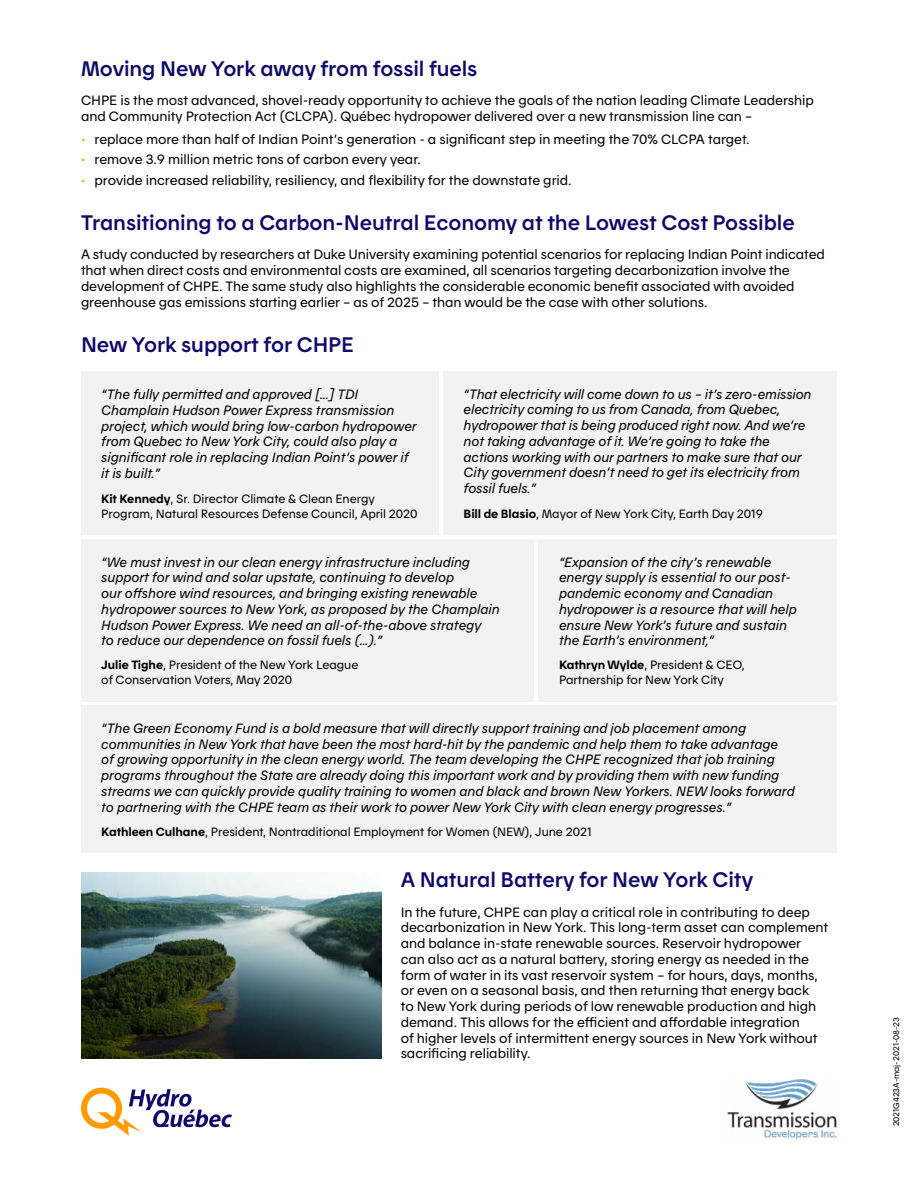
<style>
.page{position:relative;width:918px;height:1188px;background:#fff}
.page>*{position:absolute;margin:0;border:0;box-sizing:border-box;transform-origin:0 0}
.t1{font:21px "Hydro Quebec Demi";letter-spacing:-.005em;color:#0f096c}
.t2{font:13.5px/15.8px "Hydro Quebec Italique";letter-spacing:-.005em;color:#000}
.t3{font:13.5px/15.8px "Hydro Quebec Normal";letter-spacing:-.005em;color:#000}
.t4{font:12px/15px "Hydro Quebec Normal";letter-spacing:-.005em;color:#000}
.t5{font:8.25px "Hydro Quebec Normal";letter-spacing:-.005em;color:#000}
.s1{color:#ff9b00}
.s2{font-family:"Hydro Quebec Gras"}
</style>
<div class="page">
<svg style="left:81px;top:1088px;width:151px;height:48px"></svg>
<img style="left:81px;top:872px;width:301px;height:186px">
<div style="left:443px;top:372px;width:394px;height:163px;background:#f2f2f2"></div>
<img style="left:727px;top:1079px;width:110px;height:61px">
<div style="left:539px;top:539px;width:298px;height:163px;background:#f2f2f2"></div>
<div style="left:81px;top:539px;width:453px;height:163px;background:#f2f2f2"></div>
<div style="left:81px;top:706px;width:756px;height:147px;background:#f2f2f2"></div>
<div style="left:81px;top:372px;width:358px;height:163px;background:#f2f2f2"></div>
<h2 class="t1" style="left:81px;top:56px;width:398px">Moving New York away from fossil fuels</h2>
<p class="t3" style="left:81px;top:92px;width:734px">CHPE is the most advanced, shovel-ready opportunity to achieve the goals of the nation leading Climate Leadership and Community Protection Act (CLCPA). Québec hydropower delivered over a new transmission line can –</p>
<p class="t3" style="left:81px;top:131px;width:670px"><span class="s1">•</span> replace more than half of Indian Point’s generation - a significant step in meeting the 70% CLCPA target.</p>
<p class="t3" style="left:81px;top:151px;width:341px"><span class="s1">•</span> remove 3.9 million metric tons of carbon every year.</p>
<p class="t3" style="left:81px;top:172px;width:492px"><span class="s1">•</span> provide increased reliability, resiliency, and flexibility for the downstate grid.</p>
<h2 class="t1" style="left:81px;top:210px;width:715px">Transitioning to a Carbon-Neutral Economy at the Lowest Cost Possible</h2>
<p class="t3" style="left:81px;top:247px;width:746px">A study conducted by researchers at Duke University examining potential scenarios for replacing Indian Point indicated that when direct costs and environmental costs are examined, all scenarios targeting decarbonization involve the development of CHPE. The same study also highlights the considerable economic benefit associated with avoided greenhouse gas emissions starting earlier – as of 2025 – than would be the case with other solutions.</p>
<h2 class="t1" style="left:81px;top:332px;width:274px">New York support for CHPE</h2>
<p class="t2" style="left:101px;top:386px;width:317px">“The fully permitted and approved […] TDI Champlain Hudson Power Express transmission project, which would bring low-carbon hydropower from Quebec to New York City, could also play a significant role in replacing Indian Point’s power if it is built.”</p>
<p class="t4" style="left:101px;top:491px;width:318px"><span class="s2">Kit Kennedy</span>, Sr. Director Climate &amp; Clean Energy<br>Program, Natural Resources Defense Council, April 2020</p>
<p class="t2" style="left:464px;top:386px;width:349px">“That electricity will come down to us – it’s zero-emission electricity coming to us from Canada, from Quebec, hydropower that is being produced right now. And we’re not taking advantage of it. We’re going to take the actions working with our partners to make sure that our City government doesn’t need to get its electricity from fossil fuels.”</p>
<p class="t4" style="left:464px;top:506px;width:301px"><span class="s2">Bill de Blasio</span>, Mayor of New York City, Earth Day 2019</p>
<p class="t2" style="left:101px;top:554px;width:400px">“We must invest in our clean energy infrastructure including support for wind and solar upstate, continuing to develop<br>our offshore wind resources, and bringing existing renewable hydropower sources to New York, as proposed by the Champlain Hudson Power Express. We need an all-of-the-above strategy<br>to reduce our dependence on fossil fuels (…).”</p>
<p class="t4" style="left:101px;top:657px;width:259px"><span class="s2">Julie Tighe</span>, President of the New York League of Conservation Voters, May 2020</p>
<p class="t2" style="left:101px;top:720px;width:695px">“The Green Economy Fund is a bold measure that will directly support training and job placement among communities in New York that have been the most hard-hit by the pandemic and help them to take advantage<br>of growing opportunity in the clean energy world. The team developing the CHPE recognized that job training programs throughout the State are already doing this important work and by providing them with new funding streams we can quickly provide quality training to women and black and brown New Yorkers. NEW looks forward to partnering with the CHPE team as their work to power New York City with clean energy progresses.”</p>
<p class="t4" style="left:101px;top:824px;width:492px"><span class="s2">Kathleen Culhane</span>, President, Nontraditional Employment for Women (NEW), June 2021</p>
<p class="t2" style="left:559px;top:554px;width:239px">“Expansion of the city’s renewable energy supply is essential to our post&shy;pandemic economy and Canadian hydropower is a resource that will help ensure New York’s future and sustain the Earth’s environment,”</p>
<p class="t4" style="left:559px;top:657px;width:187px"><span class="s2">Kathryn Wylde</span>, President &amp; CEO,<br>Partnership for New York City</p>
<h2 class="t1" style="left:401px;top:867px;width:354px">A Natural Battery for New York City</h2>
<p class="t3" style="left:401px;top:904px;width:429px">In the future, CHPE can play a critical role in contributing to deep decarbonization in New York. This long-term asset can complement and balance in-state renewable sources. Reservoir hydropower can also act as a natural battery, storing energy as needed in the form of water in its vast reservoir system – for hours, days, months, or even on a seasonal basis, and then returning that energy back<br>to New York during periods of low renewable production and high demand. This allows for the efficient and affordable integration<br>of higher levels of intermittent energy sources in New York without sacrificing reliability.</p>
<p class="t5" style="left:891px;top:1126px;width:111px;rotate:-90deg">2021G423A-maj-2021-08-23</p>
</div>
